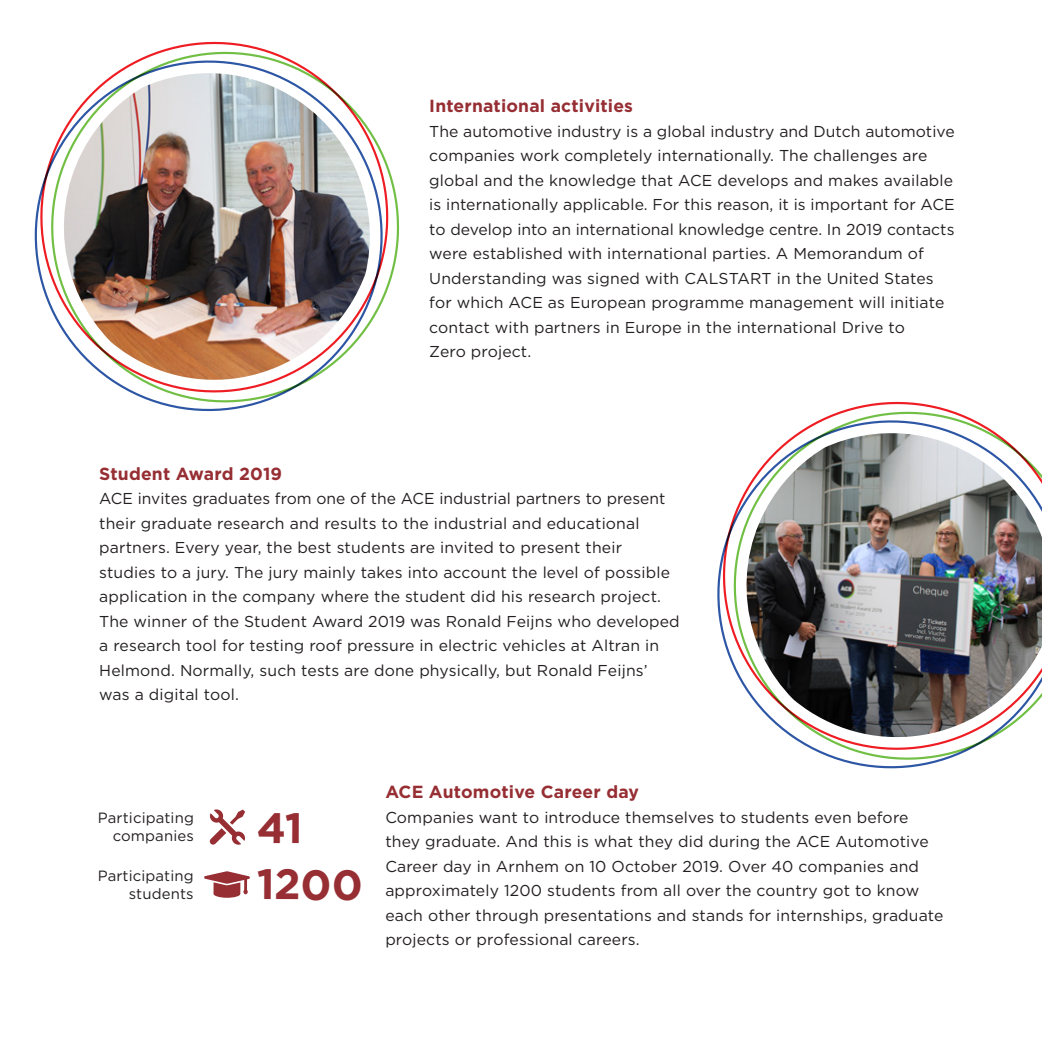
<style>
.page{position:relative;width:1042px;height:1042px;background:#fff}
.page>*{position:absolute;margin:0;border:0;box-sizing:border-box;transform-origin:0 0}
.Koppen{font:700 42.52px "Gotham HTF";letter-spacing:-.01em;color:#962e33}
.Platte_tekst{font:700 17.5px "Gotham HTF";letter-spacing:.01em;color:#962e33}
.Platte_tekst-2{font:15.75px/24.5px "Gotham HTF";letter-spacing:.01em;color:#231f20}
.Platte_tekst-3{font:14.88px/18px "Gotham HTF";letter-spacing:.005em;color:#231f20;text-align:right}
</style>
<div class="page">
<img style="left:34px;top:51px;width:366px;height:361px">
<img style="left:717px;top:411px;width:325px;height:358px">
<svg style="left:204px;top:871px;width:46px;height:27px"></svg>
<svg style="left:209px;top:809px;width:36px;height:36px"></svg>
<p class="Platte_tekst" style="left:429px;top:96px;width:205px">International activities</p>
<p class="Platte_tekst-2" style="left:429px;top:118px;width:527px">The automotive industry is a global industry and Dutch automotive companies work completely internationally. The challenges are global and the knowledge that ACE develops and makes available is internationally applicable. For this reason, it is important for ACE to develop into an international knowledge centre. In 2019 contacts were established with international parties. A Memorandum of Understanding was signed with CALSTART in the United States for which ACE as European programme management will initiate contact with partners in Europe in the international Drive to<br>Zero project.</p>
<p class="Platte_tekst" style="left:99px;top:463px;width:184px">Student Award 2019</p>
<p class="Platte_tekst-2" style="left:99px;top:486px;width:572px">ACE invites graduates from one of the ACE industrial partners to present their graduate research and results to the industrial and educational partners. Every year, the best students are invited to present their studies to a jury. The jury mainly takes into account the level of possible application in the company where the student did his research project.</p>
<p class="Platte_tekst-2" style="left:99px;top:608px;width:582px">The winner of the Student Award 2019 was Ronald Feijns who developed a research tool for testing roof pressure in electric vehicles at Altran in Helmond. Normally, such tests are done physically, but Ronald Feijns’ was a digital tool.</p>
<p class="Platte_tekst-3" style="left:98px;top:808px;width:97px">Participating companies</p>
<p class="Platte_tekst-3" style="left:98px;top:866px;width:97px">Participating students</p>
<p class="Koppen" style="left:257px;top:803px;width:48px">41</p>
<p class="Koppen" style="left:257px;top:860px;width:108px">1200</p>
<p class="Platte_tekst" style="left:385px;top:782px;width:255px">ACE Automotive Career day</p>
<p class="Platte_tekst-2" style="left:385px;top:804px;width:560px">Companies want to introduce themselves to students even before they graduate. And this is what they did during the ACE Automotive Career day in Arnhem on 10 October 2019. Over 40 companies and approximately 1200 students from all over the country got to know each other through presentations and stands for internships, graduate projects or professional careers.</p>
</div>
